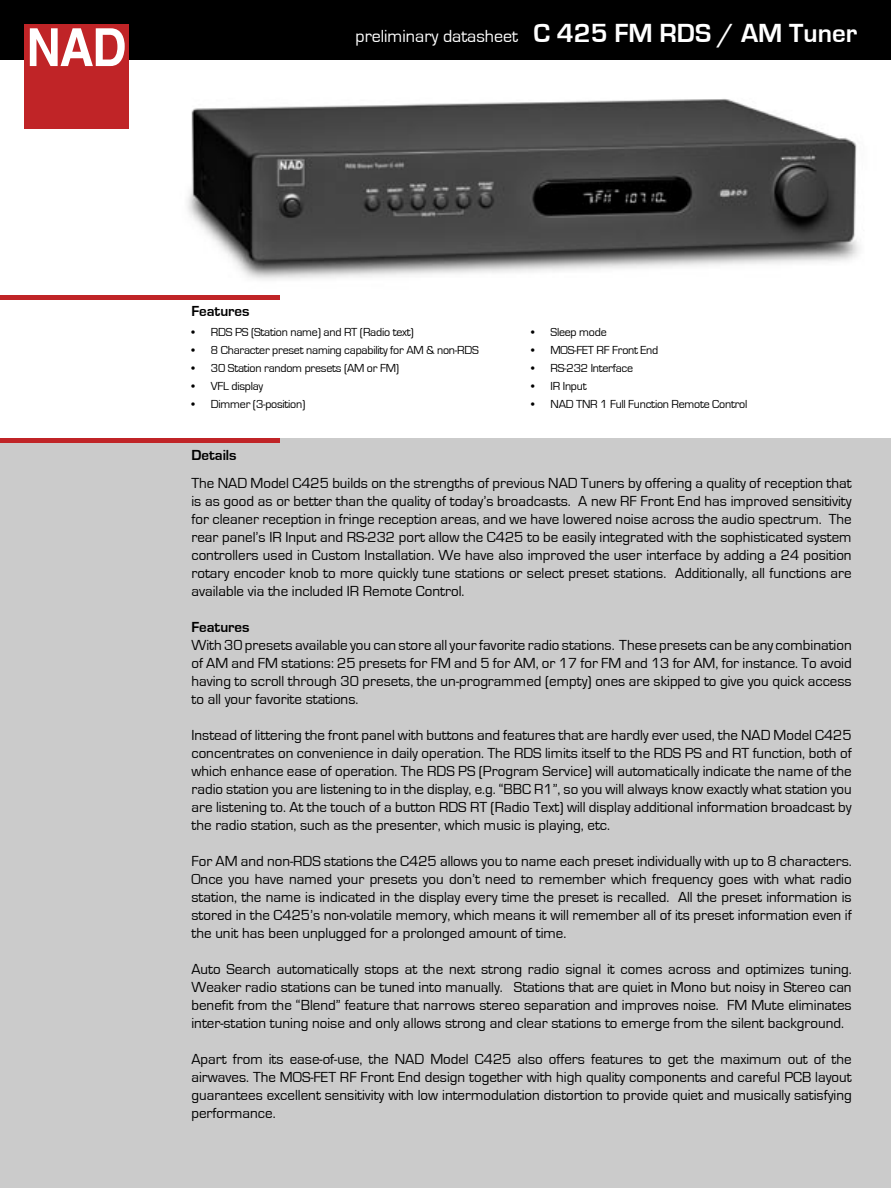
<style>
.page{position:relative;width:891px;height:1188px;background:#fff}
.page>*{position:absolute;margin:0;border:0;box-sizing:border-box;transform-origin:0 0}
.t1{font:700 27px "Eurostile";color:#fff}
.t2{font:18px "Eurostile";color:#fff}
.t3{font:15px/18px "Eurostile";color:#000;text-align:justify}
.t4{font:700 15px "Eurostile";color:#000}
.t5{font:12px "Eurostile";letter-spacing:-.02em;color:#000}
</style>
<div class="page">
<img style="left:187px;top:99px;width:673px;height:181px">
<div style="left:0;top:438px;width:891px;height:750px;background:#cbcbcb"></div>
<div style="left:0;top:0;width:891px;height:60px;background:#000"></div>
<div style="left:25px;top:24px;width:104px;height:104px;background:#c02427"></div>
<svg style="left:30px;top:28px;width:95px;height:38px"></svg>
<hr style="left:0;top:296px;width:280px;height:4px;background:#c02427">
<hr style="left:0;top:438px;width:280px;height:4px;background:#c02427">
<p class="t2" style="left:356px;top:26px;width:164px">preliminary datasheet</p>
<p class="t1" style="left:534px;top:18px;width:325px">C 425 FM RDS / AM Tuner</p>
<p class="t4" style="left:191px;top:303px;width:60px">Features</p>
<p class="t5" style="left:191px;top:325px;width:224px">• RDS PS (Station name) and RT (Radio text)</p>
<p class="t5" style="left:191px;top:343px;width:289px">• 8 Character preset naming capability for AM &amp; non-RDS</p>
<p class="t5" style="left:191px;top:361px;width:209px">• 30 Station random presets (AM or FM)</p>
<p class="t5" style="left:191px;top:379px;width:73px">• VFL display</p>
<p class="t5" style="left:191px;top:397px;width:115px">• Dimmer (3-position)</p>
<p class="t4" style="left:191px;top:447px;width:47px">Details</p>
<p class="t5" style="left:531px;top:325px;width:77px">• Sleep mode</p>
<p class="t5" style="left:531px;top:343px;width:129px">• MOS-FET RF Front End</p>
<p class="t5" style="left:531px;top:361px;width:104px">• RS-232 Interface</p>
<p class="t5" style="left:531px;top:379px;width:57px">• IR Input</p>
<p class="t5" style="left:531px;top:397px;width:218px">• NAD TNR 1 Full Function Remote Control</p>
<p class="t3" style="left:191px;top:474px;width:662px">The NAD Model C425 builds on the strengths of previous NAD Tuners by offering a quality of reception that is as good as or better than the quality of today’s broadcasts. A new RF Front End has improved sensitivity for cleaner reception in fringe reception areas, and we have lowered noise across the audio spectrum. The rear panel’s IR Input and RS-232 port allow the C425 to be easily integrated with the sophisticated system controllers used in Custom Installation. We have also improved the user interface by adding a 24 position rotary encoder knob to more quickly tune stations or select preset stations. Additionally, all functions are available via the included IR Remote Control.</p>
<p class="t4" style="left:191px;top:619px;width:60px">Features</p>
<p class="t3" style="left:191px;top:636px;width:662px">With 30 presets available you can store all your favorite radio stations. These presets can be any combination of AM and FM stations: 25 presets for FM and 5 for AM, or 17 for FM and 13 for AM, for instance. To avoid having to scroll through 30 presets, the un-programmed (empty) ones are skipped to give you quick access to all your favorite stations.</p>
<p class="t3" style="left:191px;top:726px;width:662px">Instead of littering the front panel with buttons and features that are hardly ever used, the NAD Model C425 concentrates on convenience in daily operation. The RDS limits itself to the RDS PS and RT function, both of which enhance ease of operation. The RDS PS (Program Service) will automatically indicate the name of the radio station you are listening to in the display, e.g. “BBC R1”, so you will always know exactly what station you are listening to. At the touch of a button RDS RT (Radio Text) will display additional information broadcast by the radio station, such as the presenter, which music is playing, etc.</p>
<p class="t3" style="left:191px;top:852px;width:662px">For AM and non-RDS stations the C425 allows you to name each preset individually with up to 8 characters.<br>Once you have named your presets you don’t need to remember which frequency goes with what radio station, the name is indicated in the display every time the preset is recalled. All the preset information is stored in the C425’s non-volatile memory, which means it will remember all of its preset information even if the unit has been unplugged for a prolonged amount of time.</p>
<p class="t3" style="left:191px;top:960px;width:662px">Auto Search automatically stops at the next strong radio signal it comes across and optimizes tuning.<br>Weaker radio stations can be tuned into manually. Stations that are quiet in Mono but noisy in Stereo can benefit from the “Blend” feature that narrows stereo separation and improves noise. FM Mute eliminates inter-station tuning noise and only allows strong and clear stations to emerge from the silent background.</p>
<p class="t3" style="left:191px;top:1050px;width:662px">Apart from its ease-of-use, the NAD Model C425 also offers features to get the maximum out of the airwaves. The MOS-FET RF Front End design together with high quality components and careful PCB layout guarantees excellent sensitivity with low intermodulation distortion to provide quiet and musically satisfying performance.</p>
</div>
